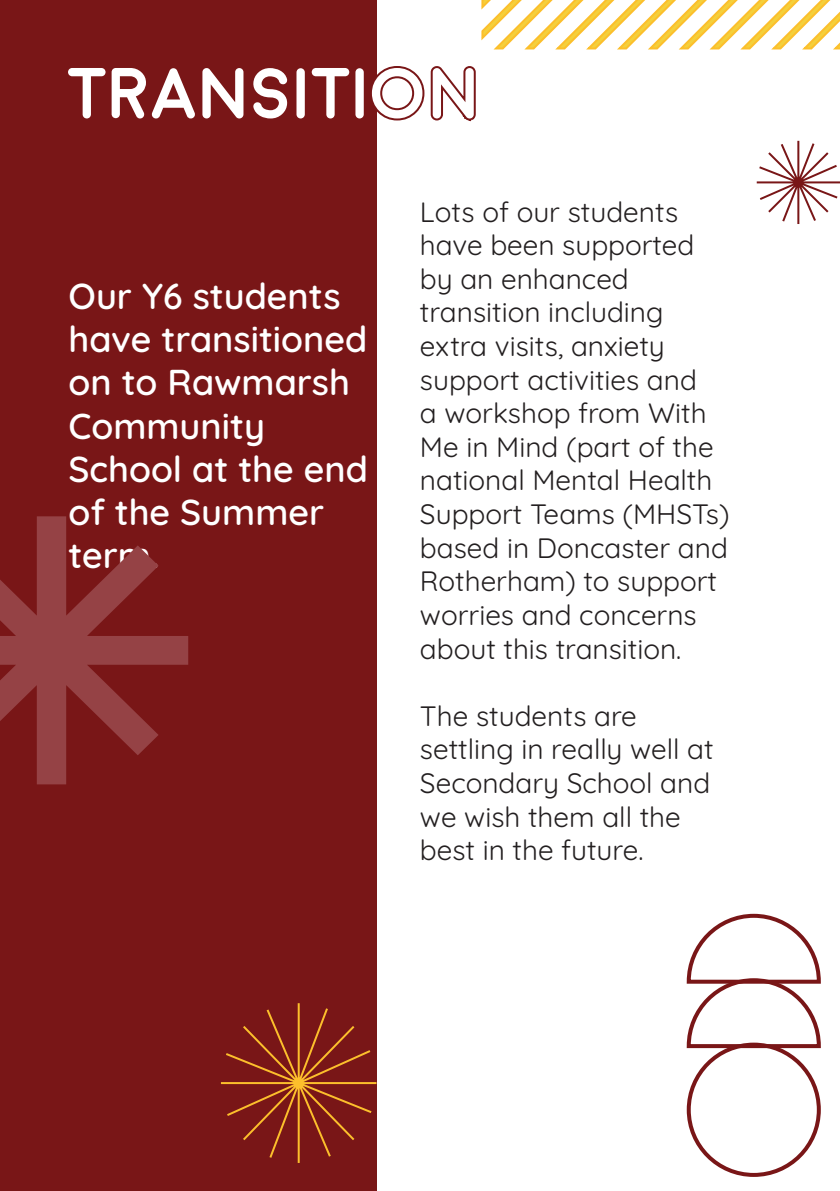
<style>
.page{position:relative;width:840px;height:1191px;background:#fff}
.page>*{position:absolute;margin:0;border:0;box-sizing:border-box;transform-origin:0 0}
.t1{font:700 72px "Moon";color:#fff}
.t2{font:600 36px/43.2px "Quicksand";color:#fff}
.t3{font:28px/33.6px "Quicksand";color:#231f20}
.s1{color:#791617}
</style>
<div class="page">
<div style="left:0;top:0;width:376px;height:1191px;background:#791617"></div>
<div style="left:686px;top:1042px;width:134px;height:134px;border:4px solid #791617;border-radius:50%"></div>
<svg style="left:686px;top:913px;width:135px;height:137px"></svg>
<svg style="left:0;top:516px;width:188px;height:268px"></svg>
<svg style="left:221px;top:1001px;width:156px;height:164px"></svg>
<svg style="left:756px;top:140px;width:83px;height:84px"></svg>
<svg style="left:481px;top:0;width:358px;height:50px"></svg>
<p class="t1" style="left:68px;top:58px;width:414px">TRANSITI<span class="s1">ON</span></p>
<p class="t2" style="left:69px;top:271px;width:300px">Our Y6 students have transitioned on to Rawmarsh<br>Community<br>School at the end of the Summer term.</p>
<p class="t3" style="left:420px;top:192px;width:311px">Lots of our students have been supported by an enhanced transition including extra visits, anxiety support activities and<br>a workshop from With<br>Me in Mind (part of the national Mental Health<br>Support Teams (MHSTs) based in Doncaster and<br>Rotherham) to support worries and concerns about this transition.</p>
<p class="t3" style="left:420px;top:696px;width:295px">The students are settling in really well at<br>Secondary School and we wish them all the best in the future.</p>
</div>
